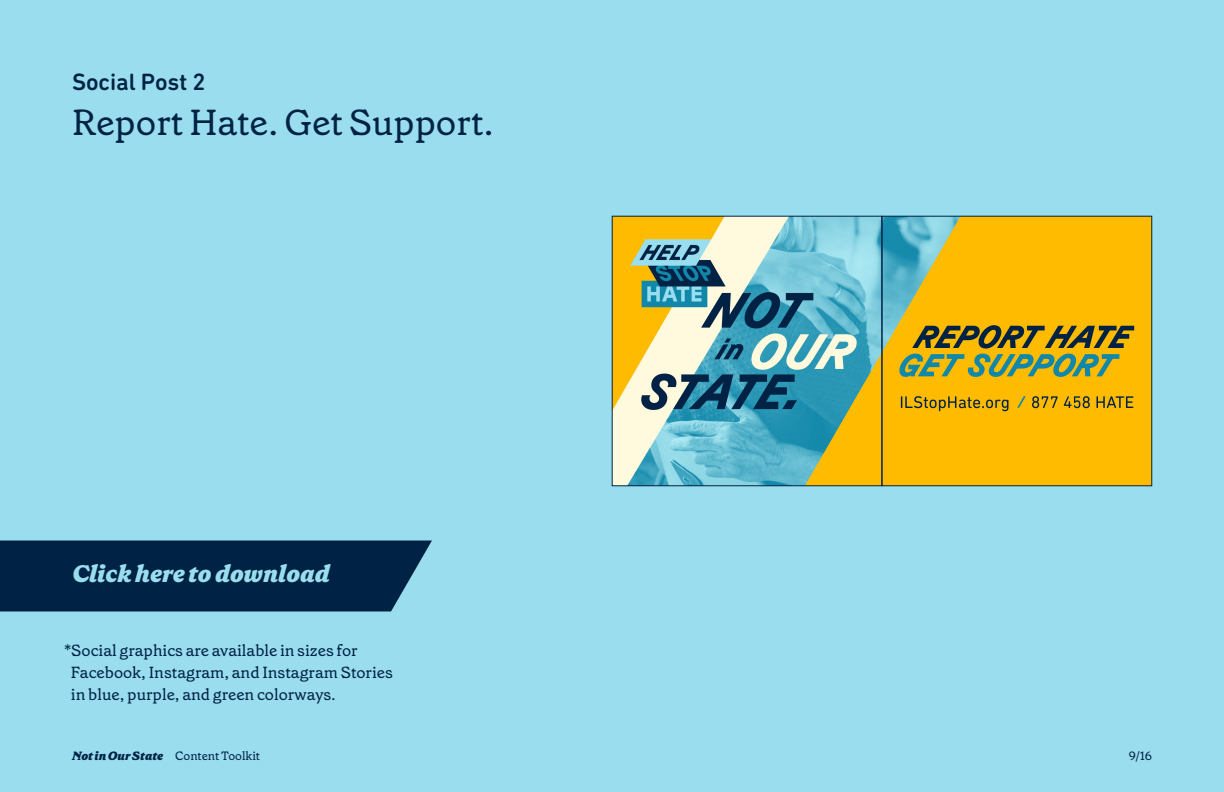
<style>
.page{position:relative;width:1224px;height:792px;background:#9de}
.page>*{position:absolute;margin:0;border:0;box-sizing:border-box;transform-origin:0 0}
.t1{font:36px "Grenette Pro";color:#024}
.t2{font:italic 900 24px "Grenette Pro";color:#9de}
.t3{font:500 24px "DIN Next Rounded LT Pro";color:#024}
.t4{font:16px/22px "Grenette Pro";color:#024}
.t5{font:12px "Grenette Pro";color:#024}
.s1{font-weight:900;font-style:italic}
</style>
<div class="page">
<div style="left:0;top:541px;width:432px;height:70px;background:#024"></div>
<img style="left:614px;top:218px;width:536px;height:266px">
<div style="left:612px;top:216px;width:270px;height:270px;border:1px solid #024"></div>
<p class="t3" style="left:72px;top:68px;width:135px">Social Post 2</p>
<p class="t1" style="left:72px;top:99px;width:424px">Report Hate. Get Support.</p>
<p class="t2" style="left:72px;top:558px;width:259px">Click here to download</p>
<p class="t4" style="left:71px;top:639px;width:323px;text-indent:-7px">*Social graphics are available in sizes for<br>Facebook, Instagram, and Instagram Stories in blue, purple, and green colorways.</p>
<p class="t5" style="left:72px;top:748px;width:190px"><span class="s1">Not in Our State</span> Content Toolkit</p>
<p class="t5" style="left:1129px;top:748px;width:25px">9/16</p>
</div>
